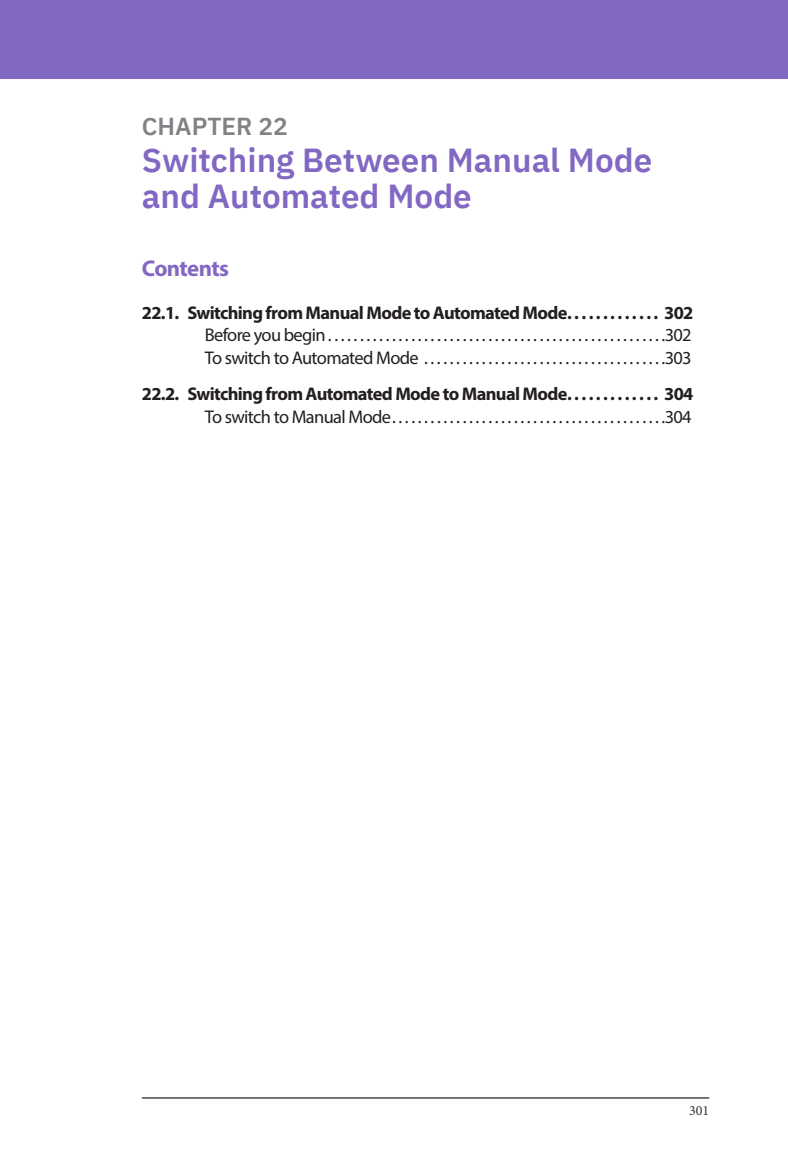
<style>
.page{position:relative;width:788px;height:1166px;background:#fff}
.page>*{position:absolute;margin:0;border:0;box-sizing:border-box;transform-origin:0 0}
.Chapter_Heading_Left{font:600 33.25px/36.8px "IBM Plex Sans";color:#8268c3}
.Chapter_Number{font:600 24.5px "IBM Plex Sans";color:#808285}
.Head2{font:700 22.75px "Myriad Pro";letter-spacing:-.03em;color:#8268c3}
.t1{font:18.38px "Myriad Pro";letter-spacing:-.035em;color:#231f20}
.t2{font:700 18.38px "Myriad Pro";letter-spacing:-.035em;color:#231f20}
.t3{font:14px "Minion Pro";color:#312f30}
</style>
<div class="page">
<div style="left:0;top:0;width:788px;height:79px;background:#8268c3"></div>
<hr style="left:142px;top:1097px;width:567px;height:1px;background:#312f30">
<p class="Chapter_Number" style="left:142px;top:107px;width:147px">CHAPTER 22</p>
<p class="Chapter_Heading_Left" style="left:142px;top:139px;width:512px">Switching Between Manual Mode and Automated Mode</p>
<p class="Head2" style="left:142px;top:254px;width:89px">Contents</p>
<p class="t2" style="left:142px;top:301px;width:430px">22.1. Switching from Manual Mode to Automated Mode..............</p>
<p class="t2" style="left:664px;top:301px;width:31px">302</p>
<p class="t1" style="left:205px;top:324px;width:488px">Before you begin . . . . . . . . . . . . . . . . . . . . . . . . . . . . . . . . . . . . . . . . . . . . . . . . . . . . 302</p>
<p class="t1" style="left:205px;top:346px;width:488px">To switch to Automated Mode . . . . . . . . . . . . . . . . . . . . . . . . . . . . . . . . . . . . . 303</p>
<p class="t2" style="left:142px;top:382px;width:430px">22.2. Switching from Automated Mode to Manual Mode..............</p>
<p class="t2" style="left:664px;top:382px;width:31px">304</p>
<p class="t1" style="left:205px;top:405px;width:488px">To switch to Manual Mode . . . . . . . . . . . . . . . . . . . . . . . . . . . . . . . . . . . . . . . . . . 304</p>
<p class="t3" style="left:689px;top:1101px;width:22px">301</p>
</div>
